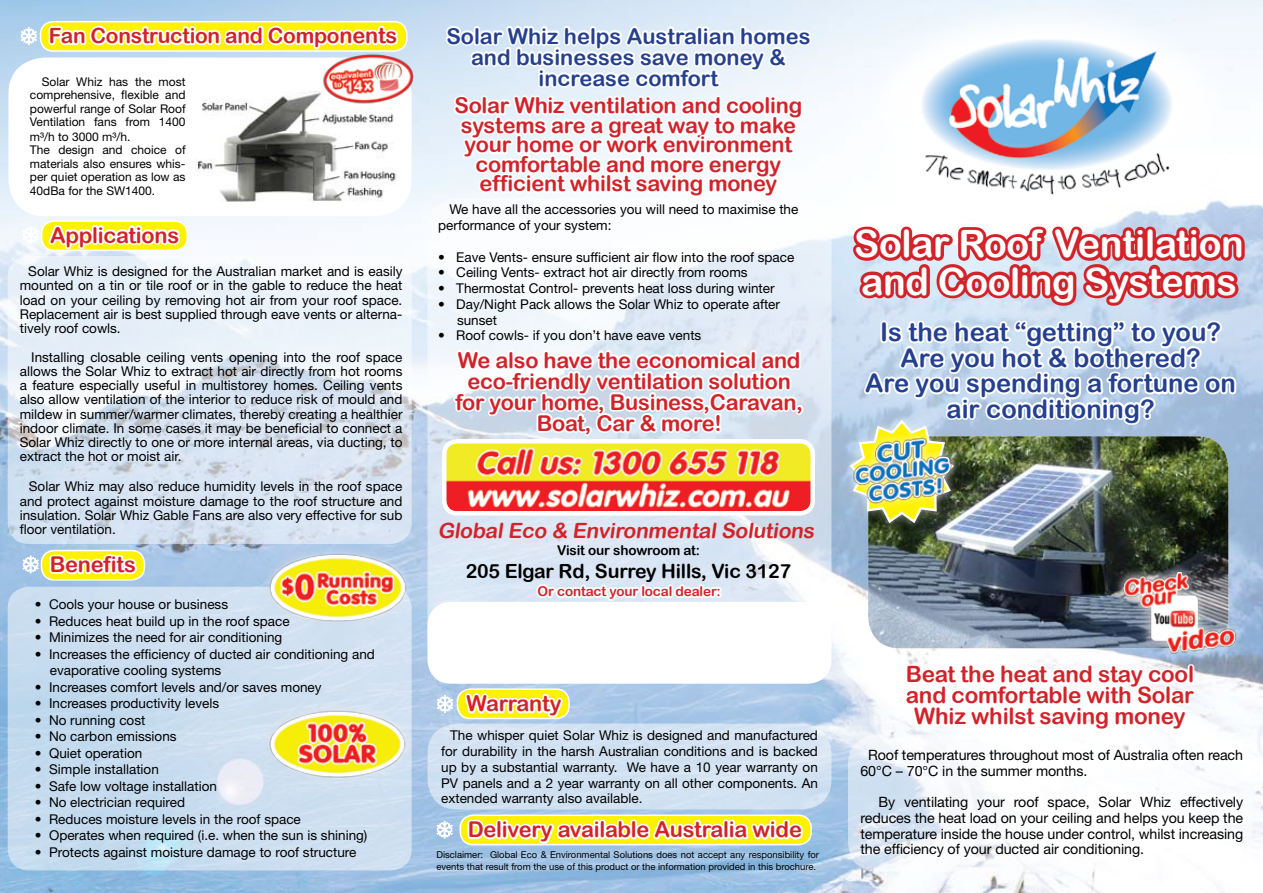
<style>
.page{position:relative;width:1263px;height:893px;background:#fff}
.page>*{position:absolute;margin:0;border:0;box-sizing:border-box;transform-origin:0 0}
.t1{font:37.65px/37.5px "Arial Rounded MT Bold";letter-spacing:-.01em;color:#fff}
.t2{font:25.5px/25.5px "Arial Rounded MT Bold";color:#25408f;text-align:center}
.t3{font:22.5px/21px "Arial Rounded MT Bold";letter-spacing:-.01em;color:#d2232a;text-align:center}
.t4{font:21.75px/19.5px "Arial Rounded MT Bold";letter-spacing:-.01em;color:#d2232a;text-align:center}
.t5{font:21.75px/21px "Arial Rounded MT Bold";color:#25408f;text-align:center}
.t6{font:21px "Arial Rounded MT Bold";letter-spacing:-.01em;color:#d2232a}
.t7{font:19.5px "Arial Rounded MT Bold";letter-spacing:-.01em;color:#000}
.t8{font:14.25px/15.8px "Helvetica Neue LT Std";letter-spacing:-.005em;color:#000}
.t9{font:13.5px/14.2px "Helvetica Neue LT Std";color:#000;text-align:justify}
.t10{font:13.5px "Arial Rounded MT Bold";letter-spacing:-.01em;color:#d2232a}
.t11{font:13.5px "Arial Rounded MT Bold";letter-spacing:-.01em;color:#000}
.t12{font:12px/13.6px "Helvetica Neue LT Std";color:#000}
.t13{font:9.45px/11.4px "Helvetica Neue LT Std";color:#000}
.s1{font-size:21.75px}
</style>
<div class="page">
<img style="left:0;top:0;width:1263px;height:893px">
<div style="left:848px;top:734px;width:404px;height:138px;background:#fff;border-radius:30px"></div>
<div style="left:40px;top:21px;width:368px;height:31px;border:2px solid #fff;border-radius:13px"></div>
<img style="left:868px;top:525px;width:360px;height:123px">
<div style="left:1113px;top:561px;width:150px;height:149px;background:#fff;opacity:.9"></div>
<img style="left:1108px;top:548px;width:155px;height:124px">
<svg style="left:427px;top:198px;width:404px;height:474px"></svg>
<svg style="left:902px;top:661px;width:297px;height:76px"></svg>
<svg style="left:451px;top:332px;width:355px;height:205px"></svg>
<img style="left:856px;top:0;width:381px;height:221px">
<svg style="left:8px;top:256px;width:404px;height:288px"></svg>
<svg style="left:46px;top:22px;width:355px;height:30px"></svg>
<svg style="left:442px;top:18px;width:372px;height:194px"></svg>
<div style="left:427px;top:723px;width:404px;height:86px;background:#d2e2f2;border-radius:30px"></div>
<div style="left:430px;top:604px;width:399px;height:77px;background:#fff;border-radius:21px"></div>
<div style="left:427px;top:602px;width:404px;height:82px;border:4px solid #fff;border-radius:21px"></div>
<img style="left:445px;top:441px;width:366px;height:70px">
<div style="left:442px;top:439px;width:373px;height:77px;border:4px solid #fff;border-radius:13px"></div>
<svg style="left:848px;top:221px;width:402px;height:90px;background:#d37d88"></svg>
<svg style="left:533px;top:581px;width:192px;height:25px"></svg>
<div style="left:11px;top:60px;width:398px;height:154px;background:#fff;border-radius:34px"></div>
<div style="left:8px;top:58px;width:404px;height:158px;border:4px solid #fff;border-radius:34px"></div>
<img style="left:195px;top:92px;width:206px;height:112px">
<div style="left:41px;top:550px;width:103px;height:30px;background:#fff200;border-radius:13px"></div>
<div style="left:41px;top:550px;width:104px;height:31px;border:2px solid #fff;border-radius:13px"></div>
<svg style="left:46px;top:551px;width:94px;height:26px"></svg>
<div style="left:41px;top:220px;width:147px;height:31px;border:2px solid #fff;border-radius:13px"></div>
<svg style="left:46px;top:222px;width:137px;height:30px"></svg>
<div style="left:459px;top:814px;width:353px;height:31px;border:2px solid #fff;border-radius:13px"></div>
<svg style="left:465px;top:816px;width:341px;height:42px"></svg>
<svg style="left:457px;top:689px;width:112px;height:29px"></svg>
<div style="left:457px;top:688px;width:113px;height:31px;border:2px solid #fff;border-radius:13px"></div>
<svg style="left:462px;top:685px;width:103px;height:37px"></svg>
<div style="left:8px;top:587px;width:404px;height:283px;background:linear-gradient(to right,#c4dbee,#d4e2f2);border-radius:21px"></div>
<div style="left:254px;top:538px;width:177px;height:110px;background:#fff;opacity:.75"></div>
<img style="left:264px;top:545px;width:152px;height:85px">
<div style="left:254px;top:694px;width:177px;height:110px;background:#fff;opacity:.75"></div>
<img style="left:264px;top:701px;width:152px;height:86px">
<img style="left:319px;top:45px;width:106px;height:65px">
<div style="left:840px;top:410px;width:134px;height:134px;background:#fff;opacity:.5"></div>
<svg style="left:848px;top:317px;width:392px;height:208px"></svg>
<div style="left:844px;top:428px;width:142px;height:134px;background:#fff;opacity:.75"></div>
<img style="left:846px;top:417px;width:116px;height:109px">
<svg style="left:21px;top:27px;width:16px;height:18px"></svg>
<svg style="left:23px;top:556px;width:16px;height:17px"></svg>
<svg style="left:23px;top:226px;width:16px;height:18px"></svg>
<svg style="left:436px;top:821px;width:17px;height:17px"></svg>
<svg style="left:437px;top:695px;width:16px;height:18px"></svg>
<h3 class="t6" style="left:49px;top:23px;width:350px">Fan Construction and Compo<span class="s1">nents</span></h3>
<h3 class="t5" style="left:446px;top:25px;width:366px">Solar Whiz helps Australian homes and businesses save money &amp; increase comfort</h3>
<h3 class="t4" style="left:454px;top:95px;width:349px">Solar Whiz ventilation and cooling systems are a great way to make your home or work environment comfortable and more energy efficient whilst saving money</h3>
<p class="t12" style="left:30px;top:74px;width:157px;text-indent:12px">Solar Whiz has the most comprehensive, flexible and powerful range of Solar Roof<br>Ventilation fans from 1400 m³/h to 3000 m³/h.<br>The design and choice of materials also ensures whis&shy;per quiet operation as low as<br>40dBa for the SW1400.</p>
<h3 class="t4" style="left:50px;top:225px;width:131px">Applications</h3>
<p class="t9" style="left:20px;top:264px;width:384px;text-indent:8px">Solar Whiz is designed for the Australian market and is easily mounted on a tin or tile roof or in the gable to reduce the heat load on your ceiling by removing hot air from your roof space.<br>Replacement air is best supplied through eave vents or alterna&shy;tively roof cowls.</p>
<p class="t9" style="left:20px;top:349px;width:384px;text-indent:11px">Installing closable ceiling vents opening into the roof space allows the Solar Whiz to extract hot air directly from hot rooms a feature especially useful in multistorey homes. Ceiling vents also allow ventilation of the interior to reduce risk of mould and mildew in summer/warmer climates, thereby creating a healthier indoor climate. In some cases it may be beneficial to connect a Solar Whiz directly to one or more internal areas, via ducting, to extract the hot or moist air.</p>
<p class="t9" style="left:20px;top:479px;width:384px;text-indent:9px">Solar Whiz may also reduce humidity levels in the roof space and protect against moisture damage to the roof structure and insulation. Solar Whiz Gable Fans are also very effective for sub floor ventilation.</p>
<h3 class="t4" style="left:50px;top:554px;width:87px">Benefits</h3>
<p class="t9" style="left:35px;top:597px;width:195px">• Cools your house or business</p>
<p class="t9" style="left:35px;top:614px;width:256px">• Reduces heat build up in the roof space</p>
<p class="t9" style="left:35px;top:630px;width:249px">• Minimizes the need for air conditioning</p>
<p class="t9" style="left:50px;top:646px;width:327px;line-height:16.5px;text-indent:-15px">• Increases the efficiency of ducted air conditioning and evaporative cooling systems</p>
<p class="t9" style="left:35px;top:680px;width:288px">• Increases comfort levels and/or saves money</p>
<p class="t9" style="left:35px;top:696px;width:186px">• Increases productivity levels</p>
<p class="t9" style="left:35px;top:713px;width:112px">• No running cost</p>
<p class="t9" style="left:35px;top:729px;width:143px">• No carbon emissions</p>
<p class="t9" style="left:35px;top:746px;width:109px">• Quiet operation</p>
<p class="t9" style="left:35px;top:762px;width:126px">• Simple installation</p>
<p class="t9" style="left:35px;top:779px;width:184px">• Safe low voltage installation</p>
<p class="t9" style="left:35px;top:795px;width:152px">• No electrician required</p>
<p class="t9" style="left:35px;top:812px;width:268px">• Reduces moisture levels in the roof space</p>
<p class="t9" style="left:35px;top:828px;width:334px">• Operates when required (i.e. when the sun is shining)</p>
<p class="t9" style="left:35px;top:845px;width:323px">• Protects against moisture damage to roof structure</p>
<p class="t9" style="left:438px;top:201px;width:362px;line-height:15.8px;text-indent:11px">We have all the accessories you will need to maximise the performance of your system:</p>
<p class="t9" style="left:438px;top:249px;width:358px">• Eave Vents- ensure sufficient air flow into the roof space</p>
<p class="t9" style="left:438px;top:265px;width:311px">• Ceiling Vents- extract hot air directly from rooms</p>
<p class="t9" style="left:438px;top:281px;width:338px">• Thermostat Control- prevents heat loss during winter</p>
<p class="t9" style="left:457px;top:296px;width:324px;line-height:15.8px;text-indent:-19px">• Day/Night Pack allows the Solar Whiz to operate after sunset</p>
<p class="t9" style="left:438px;top:328px;width:265px">• Roof cowls- if you don’t have eave vents</p>
<h3 class="t4" style="left:455px;top:349px;width:349px;line-height:21px">We also have the economical and eco-friendly ventilation solution for your home, Business,Caravan,<br>Boat, Car &amp; more!</h3>
<h3 class="t6" style="left:438px;top:518px;width:382px">Global Eco &amp; Environmental Solutions</h3>
<p class="t11" style="left:557px;top:542px;width:144px">Visit our showroom at:</p>
<h3 class="t7" style="left:466px;top:560px;width:327px">205 Elgar Rd, Surrey Hills, Vic 3127</h3>
<p class="t10" style="left:538px;top:583px;width:185px">Or contact your local dealer:</p>
<h3 class="t4" style="left:466px;top:693px;width:97px">Warranty</h3>
<p class="t9" style="left:441px;top:727px;width:378px;line-height:15.8px;text-indent:9px">The whisper quiet Solar Whiz is designed and manufactured for durability in the harsh Australian conditions and is backed up by a substantial warranty. We have a 10 year warranty on PV panels and a 2 year warranty on all other components. An extended warranty also available.</p>
<h3 class="t4" style="left:468px;top:819px;width:336px">Delivery available Australia wide</h3>
<p class="t13" style="left:436px;top:849px;width:384px">Disclaimer: Global Eco &amp; Environmental Solutions does not accept any responsibility for events that result from the use of this product or the information provided in this brochure.</p>
<h1 class="t1" style="left:854px;top:225px;width:391px">Solar Roof Ventilation and Cooling Systems</h1>
<h2 class="t2" style="left:865px;top:319px;width:372px">Is the heat “getting” to you?<br>Are you hot &amp; bothered?<br>Are you spending a fortune on air conditioning?</h2>
<h3 class="t3" style="left:906px;top:664px;width:290px">Beat the heat and stay cool and comfortable with Solar<br>Whiz whilst saving money</h3>
<p class="t8" style="left:860px;top:747px;width:384px;text-indent:8px">Roof temperatures throughout most of Australia often reach<br>60°C – 70°C in the summer months.</p>
<p class="t8" style="left:860px;top:794px;width:384px;text-align:justify;text-indent:18px">By ventilating your roof space, Solar Whiz effectively reduces the heat load on your ceiling and helps you keep the temperature inside the house under control, whilst increasing the efficiency of your ducted air conditioning.</p>
</div>
